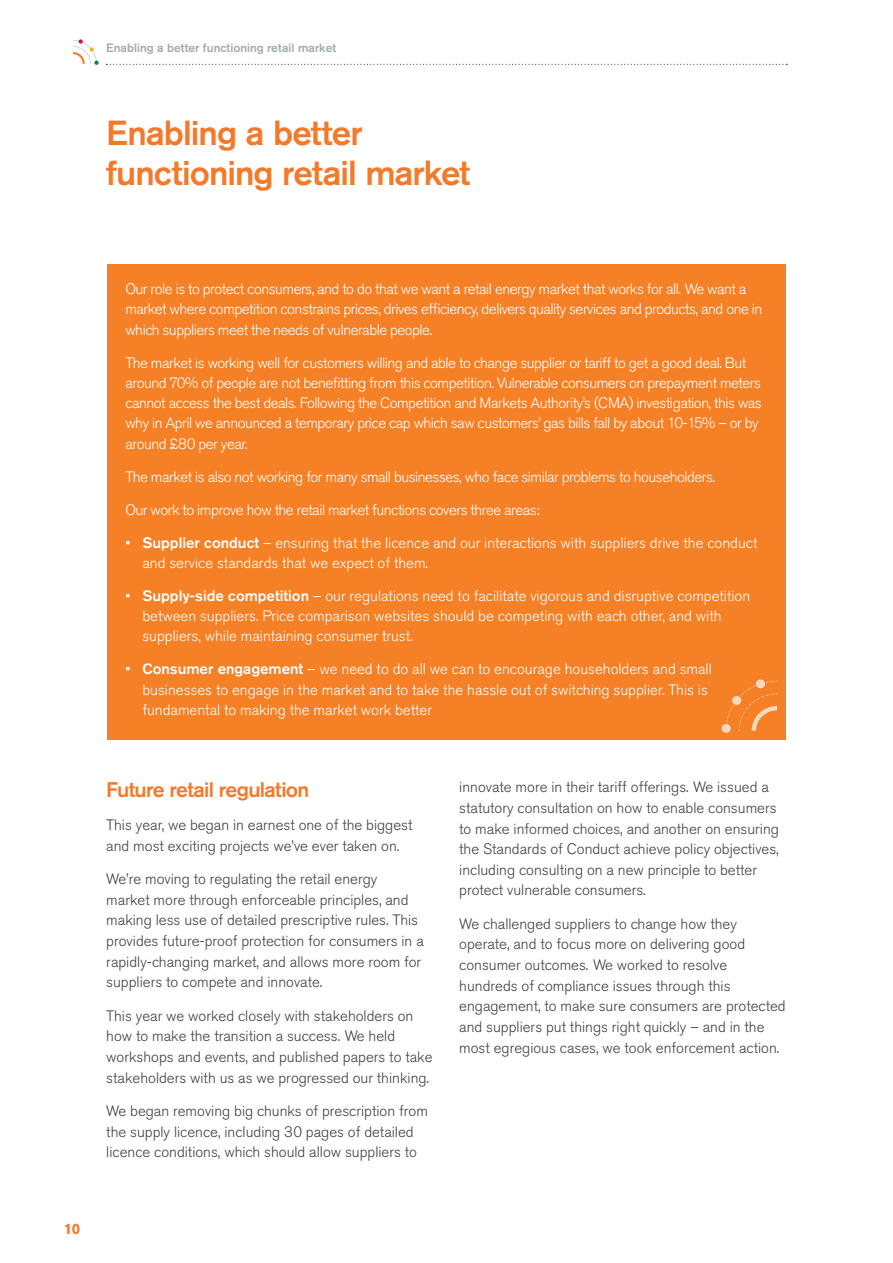
<style>
.page{position:relative;width:893px;height:1263px;background:#fff}
.page>*{position:absolute;margin:0;border:0;box-sizing:border-box;transform-origin:0 0}
.t1{font:500 34.5px/40.5px "Akzidenz Grotesk Pro";letter-spacing:-.025em;color:#f47929}
.t2{font:500 21px "Akzidenz Grotesk Pro";letter-spacing:-.035em;color:#f47929}
.t3{font:300 15px/20.7px "Akzidenz Grotesk Pro";color:#414042}
.t4{font:300 15px/20.2px "Akzidenz Grotesk Pro";letter-spacing:-.03em;color:#fff}
.t5{font:300 15px/20.2px "Akzidenz Grotesk Pro";color:#fff}
.t6{font:700 15px "Akzidenz Grotesk Pro";color:#f47929}
.t7{font:500 12px "Akzidenz Grotesk Pro";color:#a1abb2}
.s1{font-weight:500}
</style>
<div class="page">
<svg style="left:106px;top:64px;width:681px;height:1px"></svg>
<div style="left:107px;top:265px;width:679px;height:475px;background:#f58025"></div>
<svg style="left:726px;top:681px;width:51px;height:50px"></svg>
<div style="left:756px;top:679px;width:9px;height:9px;background:#fbd8bd;border-radius:50%"></div>
<svg style="left:732px;top:696px;width:9px;height:9px"></svg>
<svg style="left:721px;top:724px;width:10px;height:9px"></svg>
<svg style="left:73px;top:39px;width:26px;height:26px"></svg>
<p class="t7" style="left:106px;top:40px;width:231px">Enabling a better functioning retail market</p>
<h1 class="t1" style="left:106px;top:112px;width:365px">Enabling a better functioning retail market</h1>
<p class="t6" style="left:64px;top:1219px;width:18px">10</p>
<p class="t4" style="left:125px;top:279px;width:638px">Our role is to protect consumers, and to do that we want a retail energy market that works for all. We want a market where competition constrains prices, drives efficiency, delivers quality services and products, and one in which suppliers meet the needs of vulnerable people.</p>
<p class="t4" style="left:125px;top:352px;width:638px">The market is working well for customers willing and able to change supplier or tariff to get a good deal. But around 70% of people are not benefitting from this competition. Vulnerable consumers on prepayment meters cannot access the best deals. Following the Competition and Markets Authority’s (CMA) investigation, this was why in April we announced a temporary price cap which saw customers’ gas bills fall by about 10-15% – or by around £80 per year.</p>
<p class="t4" style="left:125px;top:466px;width:591px">The market is also not working for many small businesses, who face similar problems to householders.</p>
<p class="t4" style="left:125px;top:499px;width:416px">Our work to improve how the retail market functions covers three areas:</p>
<p class="t5" style="left:142px;top:532px;width:616px;text-indent:-17px">• <span class="s1">Supplier conduct</span> – ensuring that the licence and our interactions with suppliers drive the conduct and service standards that we expect of them.</p>
<p class="t5" style="left:142px;top:585px;width:609px;text-indent:-17px">• <span class="s1">Supply-side competition</span> – our regulations need to facilitate vigorous and disruptive competition between suppliers. Price comparison websites should be competing with each other, and with suppliers, while maintaining consumer trust.</p>
<p class="t5" style="left:142px;top:659px;width:571px;text-indent:-17px">• <span class="s1">Consumer engagement</span> – we need to do all we can to encourage householders and small businesses to engage in the market and to take the hassle out of switching supplier. This is fundamental to making the market work better</p>
<h2 class="t2" style="left:106px;top:776px;width:204px">Future retail regulation</h2>
<p class="t3" style="left:106px;top:814px;width:308px">This year, we began in earnest one of the biggest and most exciting projects we’ve ever taken on.</p>
<p class="t3" style="left:106px;top:868px;width:319px">We’re moving to regulating the retail energy market more through enforceable principles, and making less use of detailed prescriptive rules. This provides future-proof protection for consumers in a rapidly-changing market, and allows more room for suppliers to compete and innovate.</p>
<p class="t3" style="left:106px;top:1005px;width:328px">This year we worked closely with stakeholders on how to make the transition a success. We held workshops and events, and published papers to take stakeholders with us as we progressed our thinking.</p>
<p class="t3" style="left:106px;top:1100px;width:323px">We began removing big chunks of prescription from the supply licence, including 30 pages of detailed licence conditions, which should allow suppliers to</p>
<p class="t3" style="left:459px;top:777px;width:321px">innovate more in their tariff offerings. We issued a statutory consultation on how to enable consumers to make informed choices, and another on ensuring the Standards of Conduct achieve policy objectives, including consulting on a new principle to better protect vulnerable consumers.</p>
<p class="t3" style="left:459px;top:913px;width:328px">We challenged suppliers to change how they operate, and to focus more on delivering good consumer outcomes. We worked to resolve hundreds of compliance issues through this engagement, to make sure consumers are protected and suppliers put things right quickly – and in the most egregious cases, we took enforcement action.</p>
</div>
